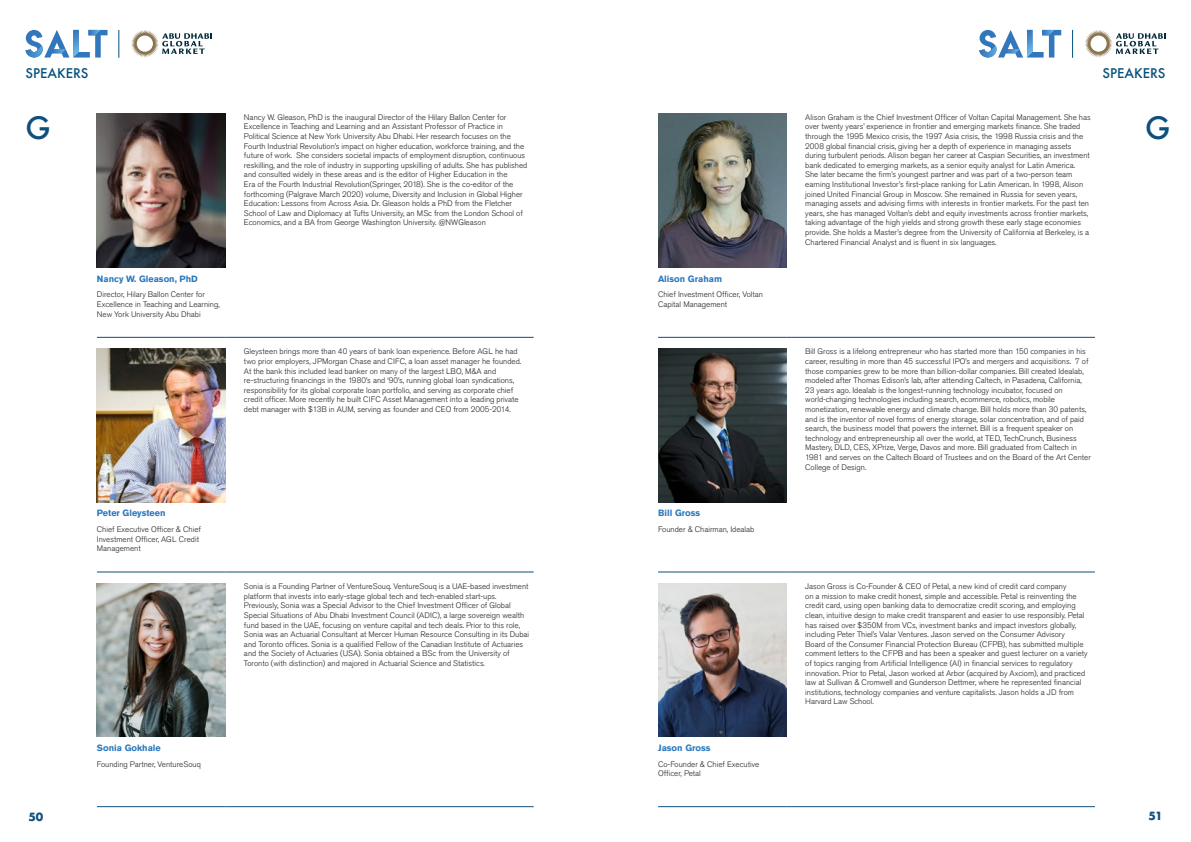
<style>
.page{position:relative;width:1191px;height:842px;background:#fff}
.page>*{position:absolute;margin:0;border:0;box-sizing:border-box;transform-origin:0 0}
.Body_Text_1{font:500 30px "Futura";color:#0d4f7d}
.t1{font:500 13px "Futura";color:#06507d}
.t2{font:700 11px "Futura";color:#0d4f7d}
.Speaker_name_title{font:700 9px "Akzidenz Grotesk Pro";color:#2c78bd}
.Speaker_bio{font:300 8px/9.6px "Akzidenz Grotesk Pro";color:#231f20}
.Speaker_name_title-2{font:300 8px/9.6px "Akzidenz Grotesk Pro";color:#231f20}
</style>
<div class="page">
<svg style="left:26px;top:30px;width:81px;height:28px"></svg>
<svg style="left:119px;top:30px;width:1px;height:28px"></svg>
<svg style="left:131px;top:30px;width:81px;height:27px"></svg>
<svg style="left:979px;top:30px;width:82px;height:28px"></svg>
<svg style="left:1072px;top:30px;width:1px;height:28px"></svg>
<svg style="left:1085px;top:30px;width:80px;height:27px"></svg>
<hr style="left:97px;top:337px;width:128px;height:1px;background:#0d507e">
<hr style="left:97px;top:572px;width:128px;height:1px;background:#0d507e">
<hr style="left:97px;top:806px;width:128px;height:1px;background:#0d507e">
<hr style="left:225px;top:337px;width:309px;height:1px;background:#0d507e">
<hr style="left:225px;top:572px;width:309px;height:1px;background:#0d507e">
<hr style="left:225px;top:806px;width:309px;height:1px;background:#0d507e">
<img style="left:97px;top:114px;width:128px;height:153px">
<img style="left:97px;top:348px;width:128px;height:154px">
<img style="left:97px;top:583px;width:128px;height:154px">
<hr style="left:658px;top:337px;width:128px;height:1px;background:#0d507e">
<hr style="left:658px;top:572px;width:128px;height:1px;background:#0d507e">
<hr style="left:658px;top:806px;width:128px;height:1px;background:#0d507e">
<hr style="left:786px;top:337px;width:309px;height:1px;background:#0d507e">
<hr style="left:786px;top:572px;width:309px;height:1px;background:#0d507e">
<hr style="left:786px;top:806px;width:309px;height:1px;background:#0d507e">
<img style="left:658px;top:114px;width:128px;height:153px">
<img style="left:658px;top:348px;width:128px;height:154px">
<img style="left:658px;top:583px;width:128px;height:154px">
<h2 class="t1" style="left:26px;top:64px;width:64px">SPEAKERS</h2>
<h2 class="t1" style="left:1102px;top:64px;width:64px">SPEAKERS</h2>
<p class="Body_Text_1" style="left:25px;top:107px;width:27px">G</p>
<p class="Body_Text_1" style="left:1145px;top:107px;width:27px">G</p>
<p class="Speaker_bio" style="left:805px;top:112px;width:287px">Alison Graham is the Chief Investment Officer of Voltan Capital Management. She has over twenty years’ experience in frontier and emerging markets finance. She traded through the 1995 Mexico crisis, the 1997 Asia crisis, the 1998 Russia crisis and the 2008 global financial crisis, giving her a depth of experience in managing assets during turbulent periods. Alison began her career at Caspian Securities, an investment bank dedicated to emerging markets, as a senior equity analyst for Latin America.<br>She later became the firm’s youngest partner and was part of a two-person team earning Institutional Investor’s first-place ranking for Latin American. In 1998, Alison joined United Financial Group in Moscow. She remained in Russia for seven years, managing assets and advising firms with interests in frontier markets. For the past ten years, she has managed Voltan’s debt and equity investments across frontier markets, taking advantage of the high yields and strong growth these early stage economies provide. She holds a Master’s degree from the University of California at Berkeley, is a Chartered Financial Analyst and is fluent in six languages.</p>
<p class="Speaker_bio" style="left:244px;top:112px;width:285px">Nancy W. Gleason, PhD is the inaugural Director of the Hilary Ballon Center for Excellence in Teaching and Learning and an Assistant Professor of Practice in Political Science at New York University Abu Dhabi. Her research focuses on the Fourth Industrial Revolution’s impact on higher education, workforce training, and the future of work. She considers societal impacts of employment disruption, continuous reskilling, and the role of industry in supporting upskilling of adults. She has published and consulted widely in these areas and is the editor of Higher Education in the<br>Era of the Fourth Industrial Revolution(Springer, 2018). She is the co-editor of the forthcoming (Palgrave March 2020) volume, Diversity and Inclusion in Global Higher Education: Lessons from Across Asia. Dr. Gleason holds a PhD from the Fletcher School of Law and Diplomacy at Tufts University, an MSc from the London School of Economics, and a BA from George Washington University. @NWGleason</p>
<p class="Speaker_name_title" style="left:97px;top:273px;width:102px">Nancy W. Gleason, PhD</p>
<p class="Speaker_name_title-2" style="left:97px;top:290px;width:124px">Director, Hilary Ballon Center for<br>Excellence in Teaching and Learning,<br>New York University Abu Dhabi</p>
<p class="Speaker_bio" style="left:244px;top:347px;width:279px">Gleysteen brings more than 40 years of bank loan experience. Before AGL he had two prior employers, JPMorgan Chase and CIFC, a loan asset manager he founded.<br>At the bank this included lead banker on many of the largest LBO, M&amp;A and re-structuring financings in the 1980’s and ‘90’s, running global loan syndications, responsibility for its global corporate loan portfolio, and serving as corporate chief credit officer. More recently he built CIFC Asset Management into a leading private debt manager with $13B in AUM, serving as founder and CEO from 2005-2014.</p>
<p class="Speaker_name_title" style="left:97px;top:507px;width:70px">Peter Gleysteen</p>
<p class="Speaker_name_title-2" style="left:97px;top:524px;width:106px">Chief Executive Officer &amp; Chief<br>Investment Officer, AGL Credit<br>Management</p>
<p class="Speaker_name_title" style="left:97px;top:742px;width:65px">Sonia Gokhale</p>
<p class="Speaker_name_title-2" style="left:97px;top:759px;width:105px">Founding Partner, VentureSouq</p>
<p class="Speaker_bio" style="left:244px;top:581px;width:287px">Sonia is a Founding Partner of VentureSouq. VentureSouq is a UAE-based investment platform that invests into early-stage global tech and tech-enabled start-ups.<br>Previously, Sonia was a Special Advisor to the Chief Investment Officer of Global Special Situations of Abu Dhabi Investment Council (ADIC), a large sovereign wealth fund based in the UAE, focusing on venture capital and tech deals. Prior to this role, Sonia was an Actuarial Consultant at Mercer Human Resource Consulting in its Dubai and Toronto offices. Sonia is a qualified Fellow of the Canadian Institute of Actuaries and the Society of Actuaries (USA). Sonia obtained a BSc from the University of Toronto (with distinction) and majored in Actuarial Science and Statistics.</p>
<p class="Speaker_name_title" style="left:658px;top:273px;width:65px">Alison Graham</p>
<p class="Speaker_name_title-2" style="left:658px;top:290px;width:106px">Chief Investment Officer, Voltan<br>Capital Management</p>
<p class="Speaker_name_title" style="left:658px;top:507px;width:44px">Bill Gross</p>
<p class="Speaker_name_title-2" style="left:658px;top:524px;width:98px">Founder &amp; Chairman, Idealab</p>
<p class="Speaker_name_title" style="left:658px;top:742px;width:54px">Jason Gross</p>
<p class="Speaker_name_title-2" style="left:658px;top:759px;width:103px">Co-Founder &amp; Chief Executive<br>Officer, Petal</p>
<p class="Speaker_bio" style="left:805px;top:347px;width:287px">Bill Gross is a lifelong entrepreneur who has started more than 150 companies in his career, resulting in more than 45 successful IPO’s and mergers and acquisitions. 7 of those companies grew to be more than billion-dollar companies. Bill created Idealab, modeled after Thomas Edison’s lab, after attending Caltech, in Pasadena, California, 23 years ago. Idealab is the longest-running technology incubator, focused on world-changing technologies including search, ecommerce, robotics, mobile monetization, renewable energy and climate change. Bill holds more than 30 patents, and is the inventor of novel forms of energy storage, solar concentration, and of paid search, the business model that powers the internet. Bill is a frequent speaker on technology and entrepreneurship all over the world, at TED, TechCrunch, Business Mastery, DLD, CES, XPrize, Verge, Davos and more. Bill graduated from Caltech in 1981 and serves on the Caltech Board of Trustees and on the Board of the Art Center College of Design.</p>
<p class="Speaker_bio" style="left:805px;top:581px;width:284px">Jason Gross is Co-Founder &amp; CEO of Petal, a new kind of credit card company<br>on a mission to make credit honest, simple and accessible. Petal is reinventing the credit card, using open banking data to democratize credit scoring, and employing clean, intuitive design to make credit transparent and easier to use responsibly. Petal has raised over $350M from VCs, investment banks and impact investors globally, including Peter Thiel’s Valar Ventures. Jason served on the Consumer Advisory<br>Board of the Consumer Financial Protection Bureau (CFPB), has submitted multiple comment letters to the CFPB and has been a speaker and guest lecturer on a variety of topics ranging from Artificial Intelligence (AI) in financial services to regulatory innovation. Prior to Petal, Jason worked at Arbor (acquired by Axciom), and practiced law at Sullivan &amp; Cromwell and Gunderson Dettmer, where he represented financial institutions, technology companies and venture capitalists. Jason holds a JD from Harvard Law School.</p>
<h3 class="t2" style="left:28px;top:808px;width:16px">50</h3>
<h3 class="t2" style="left:1148px;top:808px;width:16px">51</h3>
</div>
